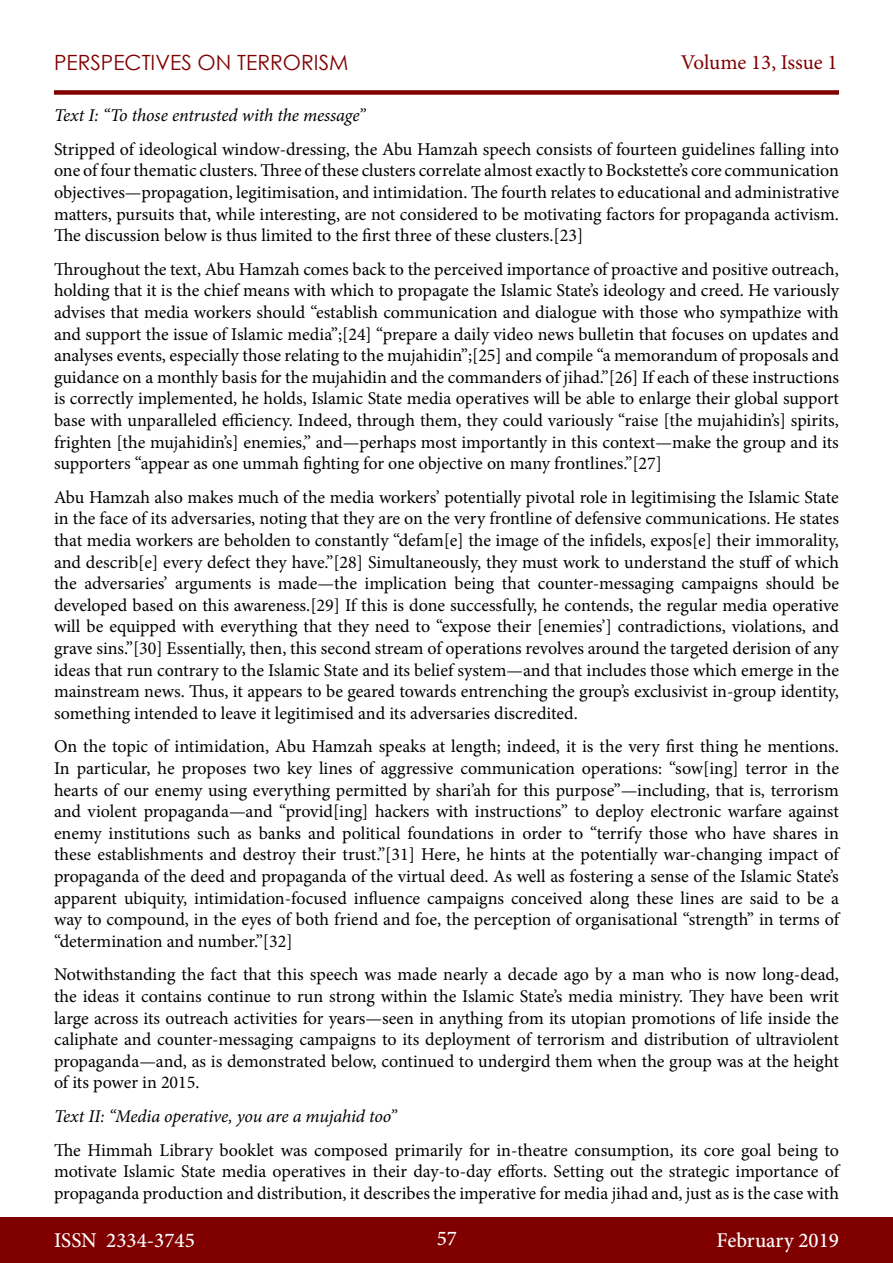
<style>
.page{position:relative;width:893px;height:1263px;background:#fff}
.page>*{position:absolute;margin:0;border:0;box-sizing:border-box;transform-origin:0 0}
.t1{font:500 21px "Minion Pro";color:#fff}
.t2{font:21px "Century Gothic";color:#800000}
.t3{font:21px "Minion Pro";letter-spacing:-.005em;color:#800000}
.t4{font:18px/21.6px "Minion Pro";color:#000;text-align:justify}
.t5{font:italic 18px "Minion Pro";letter-spacing:-.01em;color:#000}
</style>
<div class="page">
<div style="left:0;top:1217px;width:893px;height:46px;background:#800000"></div>
<div style="left:54px;top:90px;width:785px;height:5px;background:#800000"></div>
<p class="t2" style="left:54px;top:47px;width:296px">PERSPECTIVES ON TERRORISM</p>
<p class="t3" style="left:681px;top:48px;width:158px">Volume 13, Issue 1</p>
<p class="t5" style="left:54px;top:103px;width:313px">Text I: “To those entrusted with the message”</p>
<p class="t4" style="left:54px;top:138px;width:786px">Stripped of ideological window-dressing, the Abu Hamzah speech consists of fourteen guidelines falling into one of four thematic clusters. Three of these clusters correlate almost exactly to Bockstette’s core communication objectives—propagation, legitimisation, and intimidation. The fourth relates to educational and administrative matters, pursuits that, while interesting, are not considered to be motivating factors for propaganda activism.<br>The discussion below is thus limited to the first three of these clusters.[23]</p>
<p class="t4" style="left:54px;top:258px;width:787px">Throughout the text, Abu Hamzah comes back to the perceived importance of proactive and positive outreach, holding that it is the chief means with which to propagate the Islamic State’s ideology and creed. He variously advises that media workers should “establish communication and dialogue with those who sympathize with and support the issue of Islamic media”;[24] “prepare a daily video news bulletin that focuses on updates and analyses events, especially those relating to the mujahidin”;[25] and compile “a memorandum of proposals and guidance on a monthly basis for the mujahidin and the commanders of jihad.”[26] If each of these instructions is correctly implemented, he holds, Islamic State media operatives will be able to enlarge their global support base with unparalleled efficiency. Indeed, through them, they could variously “raise [the mujahidin’s] spirits, frighten [the mujahidin’s] enemies,” and—perhaps most importantly in this context—make the group and its supporters “appear as one ummah fighting for one objective on many frontlines.”[27]</p>
<p class="t4" style="left:54px;top:486px;width:787px">Abu Hamzah also makes much of the media workers’ potentially pivotal role in legitimising the Islamic State in the face of its adversaries, noting that they are on the very frontline of defensive communications. He states that media workers are beholden to constantly “defam[e] the image of the infidels, expos[e] their immorality, and describ[e] every defect they have.”[28] Simultaneously, they must work to understand the stuff of which the adversaries’ arguments is made—the implication being that counter-messaging campaigns should be developed based on this awareness.[29] If this is done successfully, he contends, the regular media operative will be equipped with everything that they need to “expose their [enemies’] contradictions, violations, and grave sins.”[30] Essentially, then, this second stream of operations revolves around the targeted derision of any ideas that run contrary to the Islamic State and its belief system—and that includes those which emerge in the mainstream news. Thus, it appears to be geared towards entrenching the group’s exclusivist in-group identity, something intended to leave it legitimised and its adversaries discredited.</p>
<p class="t4" style="left:54px;top:736px;width:786px">On the topic of intimidation, Abu Hamzah speaks at length; indeed, it is the very first thing he mentions.<br>In particular, he proposes two key lines of aggressive communication operations: “sow[ing] terror in the hearts of our enemy using everything permitted by shari’ah for this purpose”—including, that is, terrorism and violent propaganda—and “provid[ing] hackers with instructions” to deploy electronic warfare against enemy institutions such as banks and political foundations in order to “terrify those who have shares in these establishments and destroy their trust.”[31] Here, he hints at the potentially war-changing impact of propaganda of the deed and propaganda of the virtual deed. As well as fostering a sense of the Islamic State’s apparent ubiquity, intimidation-focused influence campaigns conceived along these lines are said to be a way to compound, in the eyes of both friend and foe, the perception of organisational “strength” in terms of “determination and number.”[32]</p>
<p class="t4" style="left:54px;top:964px;width:786px">Notwithstanding the fact that this speech was made nearly a decade ago by a man who is now long-dead, the ideas it contains continue to run strong within the Islamic State’s media ministry. They have been writ large across its outreach activities for years—seen in anything from its utopian promotions of life inside the caliphate and counter-messaging campaigns to its deployment of terrorism and distribution of ultraviolent propaganda—and, as is demonstrated below, continued to undergird them when the group was at the height of its power in 2015.</p>
<p class="t5" style="left:54px;top:1104px;width:344px">Text II: “Media operative, you are a mujahid too”</p>
<p class="t4" style="left:54px;top:1139px;width:787px">The Himmah Library booklet was composed primarily for in-theatre consumption, its core goal being to motivate Islamic State media operatives in their day-to-day efforts. Setting out the strategic importance of propaganda production and distribution, it describes the imperative for media jihad and, just as is the case with</p>
<p class="t1" style="left:54px;top:1226px;width:142px">ISSN 2334-3745</p>
<p class="t1" style="left:437px;top:1224px;width:22px">57</p>
<p class="t1" style="left:717px;top:1226px;width:124px">February 2019</p>
</div>
